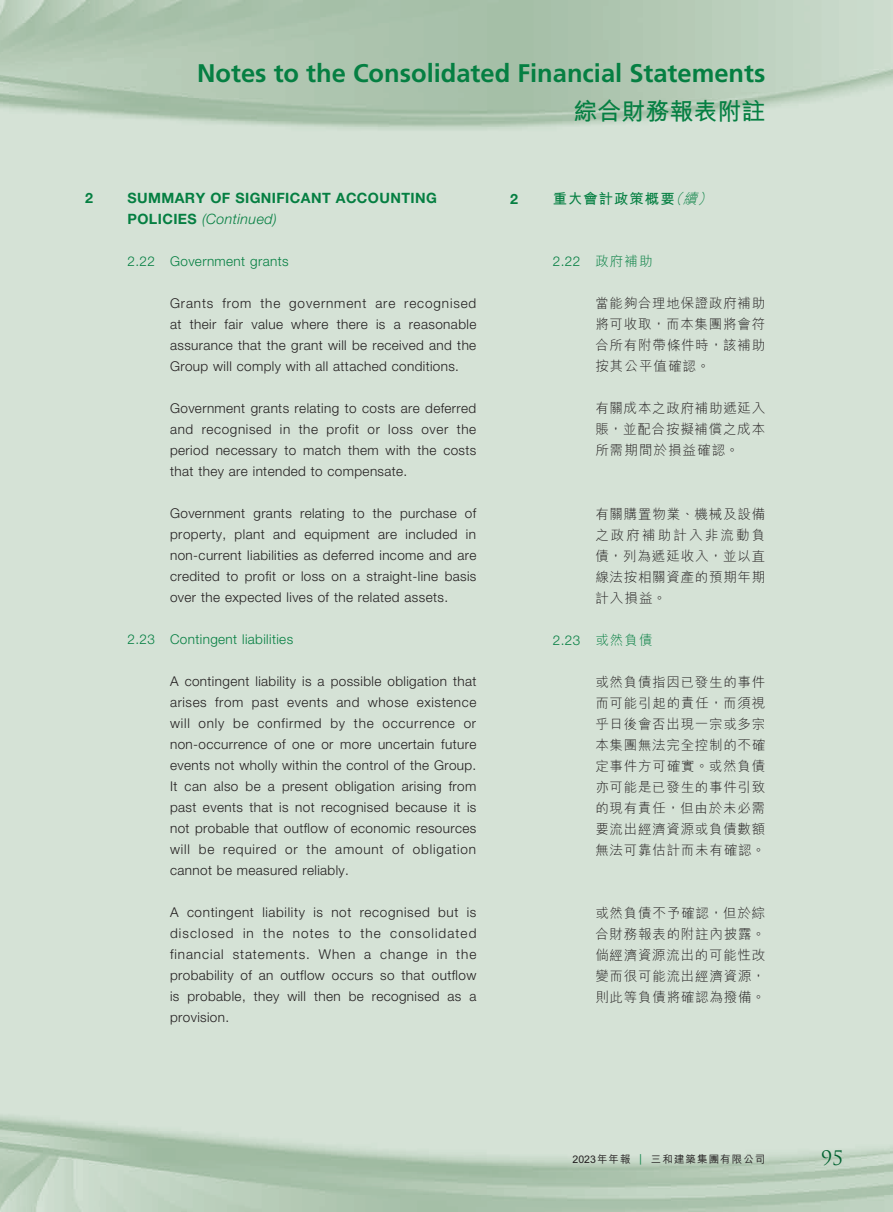
<style>
.page{position:relative;width:893px;height:1212px;background:#d5e2d6}
.page>*{position:absolute;margin:0;border:0;box-sizing:border-box;transform-origin:0 0}
.t1{font:700 25.5px "Frutiger LT Std";color:#057f42}
.t2{font:700 24px "M Hei HK";color:#057f42}
.t3{font:19.5px "Trajan Pro";color:#006230}
.t4{font:700 14.25px/21px "Helvetica Neue LT Std";letter-spacing:.03em;color:#057f42}
.t5{font:700 14.25px "M Hei HK";letter-spacing:.08em;color:#057f42}
.t6{font:300 13.5px/21px "Helvetica Neue LT Std";letter-spacing:.03em;color:#231f20;text-align:justify}
.t7{font:300 13.5px/21px "M Hei HK";letter-spacing:.055em;color:#231f20;text-align:justify}
.t8{font:300 13.5px "Helvetica Neue LT Std";letter-spacing:.03em;color:#057f42}
.t9{font:500 10.5px "M Hei HK";letter-spacing:.1em;color:#231f20}
.s1{font-weight:300;font-style:italic}
.s2{font-family:"M Hei HK"}
.s3{font-family:"Frutiger LT Std";font-weight:300;color:#057f42}
</style>
<div class="page">
<h1 class="t1" style="left:197px;top:58px;width:570px">Notes to the Consolidated Financial Statements</h1>
<h2 class="t2" style="left:573px;top:94px;width:193px">綜合財務報表附註</h2>
<p class="t4" style="left:85px;top:187px;width:9px">2</p>
<p class="t4" style="left:128px;top:187px;width:311px">SUMMARY OF SIGNIFICANT ACCOUNTING<br>POLICIES <span class="s1">(Continued)</span></p>
<p class="t8" style="left:128px;top:252px;width:162px">2.22 Government grants</p>
<p class="t6" style="left:170px;top:292px;width:308px">Grants from the government are recognised at their fair value where there is a reasonable assurance that the grant will be received and the Group will comply with all attached conditions.</p>
<p class="t6" style="left:170px;top:397px;width:308px">Government grants relating to costs are deferred and recognised in the profit or loss over the period necessary to match them with the costs that they are intended to compensate.</p>
<p class="t6" style="left:170px;top:502px;width:308px">Government grants relating to the purchase of property, plant and equipment are included in non-current liabilities as deferred income and are credited to profit or loss on a straight-line basis over the expected lives of the related assets.</p>
<p class="t8" style="left:128px;top:631px;width:167px">2.23 Contingent liabilities</p>
<p class="t6" style="left:170px;top:670px;width:308px">A contingent liability is a possible obligation that arises from past events and whose existence will only be confirmed by the occurrence or non-occurrence of one or more uncertain future events not wholly within the control of the Group.<br>It can also be a present obligation arising from past events that is not recognised because it is not probable that outflow of economic resources will be required or the amount of obligation cannot be measured reliably.</p>
<p class="t6" style="left:170px;top:901px;width:308px">A contingent liability is not recognised but is disclosed in the notes to the consolidated financial statements. When a change in the probability of an outflow occurs so that outflow is probable, they will then be recognised as a provision.</p>
<p class="t4" style="left:510px;top:188px;width:9px">2</p>
<p class="t5" style="left:553px;top:188px;width:165px">重大會計政策概要<span class="s1">（續）</span></p>
<p class="t8" style="left:553px;top:253px;width:101px">2.22 <span class="s2">政府補助</span></p>
<p class="t7" style="left:595px;top:292px;width:172px">當能夠合理地保證政府補助將可收取，而本集團將會符合所有附帶條件時，該補助按其公平值確認。</p>
<p class="t7" style="left:595px;top:397px;width:172px">有關成本之政府補助遞延入賬，並配合按擬補償之成本所需期間於損益確認。</p>
<p class="t7" style="left:595px;top:502px;width:172px">有關購置物業、機械及設備之政府補助計入非流動負債，列為遞延收入，並以直線法按相關資產的預期年期計入損益。</p>
<p class="t8" style="left:553px;top:631px;width:101px">2.23 <span class="s2">或然負債</span></p>
<p class="t7" style="left:595px;top:670px;width:172px">或然負債指因已發生的事件而可能引起的責任，而須視乎日後會否出現一宗或多宗本集團無法完全控制的不確定事件方可確實。或然負債亦可能是已發生的事件引致的現有責任，但由於未必需要流出經濟資源或負債數額無法可靠估計而未有確認。</p>
<p class="t7" style="left:595px;top:902px;width:172px">或然負債不予確認，但於綜合財務報表的附註內披露。倘經濟資源流出的可能性改變而很可能流出經濟資源，則此等負債將確認為撥備。</p>
<p class="t9" style="left:573px;top:1151px;width:194px">2023年年報 <span class="s3">|</span> 三和建築集團有限公司</p>
<h3 class="t3" style="left:821px;top:1146px;width:24px">95</h3>
</div>
